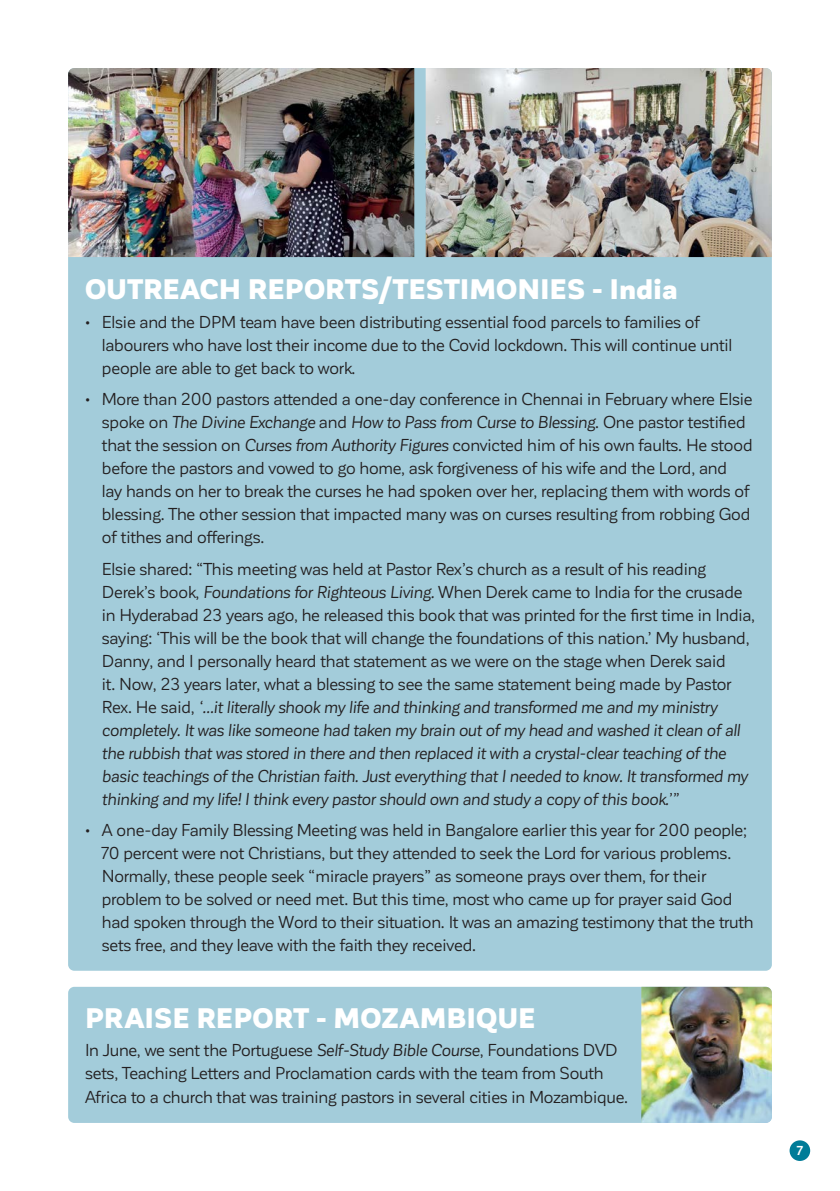
<style>
.page{position:relative;width:840px;height:1191px;background:#fff}
.page>*{position:absolute;margin:0;border:0;box-sizing:border-box;transform-origin:0 0}
.t1{font:900 27.8px "Corporative Sans";color:#fff}
.t2{font:17px/23px "Corporative Sans";letter-spacing:-.01em;color:#231f20}
.t3{font:700 12.8px "Corporative Sans";color:#fff}
.s1{font-style:italic}
</style>
<div class="page">
<div style="left:789px;top:1140px;width:20px;height:21px;background:#007c98;border-radius:50%"></div>
<div style="left:68px;top:68px;width:703px;height:902px;background:#a3ccda;border-radius:6px"></div>
<img style="left:425px;top:68px;width:346px;height:189px">
<img style="left:68px;top:68px;width:346px;height:189px">
<div style="left:68px;top:986px;width:703px;height:137px;background:#a3ccda;border-radius:6px"></div>
<img style="left:641px;top:986px;width:130px;height:136px">
<h1 class="t1" style="left:85px;top:274px;width:594px">OUTREACH REPORTS/TESTIMONIES - India</h1>
<p class="t2" style="left:102px;top:310px;width:631px;text-indent:-17px">• Elsie and the DPM team have been distributing essential food parcels to families of labourers who have lost their income due to the Covid lockdown. This will continue until people are able to get back to work.</p>
<p class="t2" style="left:102px;top:388px;width:651px;text-indent:-17px">• More than 200 pastors attended a one-day conference in Chennai in February where Elsie spoke on <span class="s1">The Divine Exchange</span> and <span class="s1">How to Pass from Curse to Blessing</span>. One pastor testified that the session on <span class="s1">Curses from Authority Figures</span> convicted him of his own faults. He stood before the pastors and vowed to go home, ask forgiveness of his wife and the Lord, and<br>lay hands on her to break the curses he had spoken over her, replacing them with words of blessing. The other session that impacted many was on curses resulting from robbing God of tithes and offerings.</p>
<p class="t2" style="left:102px;top:557px;width:654px">Elsie shared: “This meeting was held at Pastor Rex’s church as a result of his reading Derek’s book, <span class="s1">Foundations for Righteous Living.</span> When Derek came to India for the crusade in Hyderabad 23 years ago, he released this book that was printed for the first time in India, saying: ‘This will be the book that will change the foundations of this nation.’ My husband, Danny, and I personally heard that statement as we were on the stage when Derek said<br>it. Now, 23 years later, what a blessing to see the same statement being made by Pastor Rex. He said, <span class="s1">‘…it literally shook my life and thinking and transformed me and my ministry completely. It was like someone had taken my brain out of my head and washed it clean of all the rubbish that was stored in there and then replaced it with a crystal-clear teaching of the basic teachings of the Christian faith. Just everything that I needed to know. It transformed my thinking and my life! I think every pastor should own and study a copy of this book.’”</span></p>
<p class="t2" style="left:102px;top:819px;width:652px;text-indent:-17px">• A one-day Family Blessing Meeting was held in Bangalore earlier this year for 200 people; 70 percent were not Christians, but they attended to seek the Lord for various problems.<br>Normally, these people seek “miracle prayers” as someone prays over them, for their problem to be solved or need met. But this time, most who came up for prayer said God had spoken through the Word to their situation. It was an amazing testimony that the truth sets free, and they leave with the faith they received.</p>
<h1 class="t1" style="left:85px;top:1002px;width:451px">PRAISE REPORT - MOZAMBIQUE</h1>
<p class="t2" style="left:85px;top:1039px;width:544px">In June, we sent the Portuguese <span class="s1">Self-Study Bible Course</span>, Foundations DVD sets, Teaching Letters and Proclamation cards with the team from South<br>Africa to a church that was training pastors in several cities in Mozambique.</p>
<p class="t3" style="left:796px;top:1143px;width:7px">7</p>
</div>
